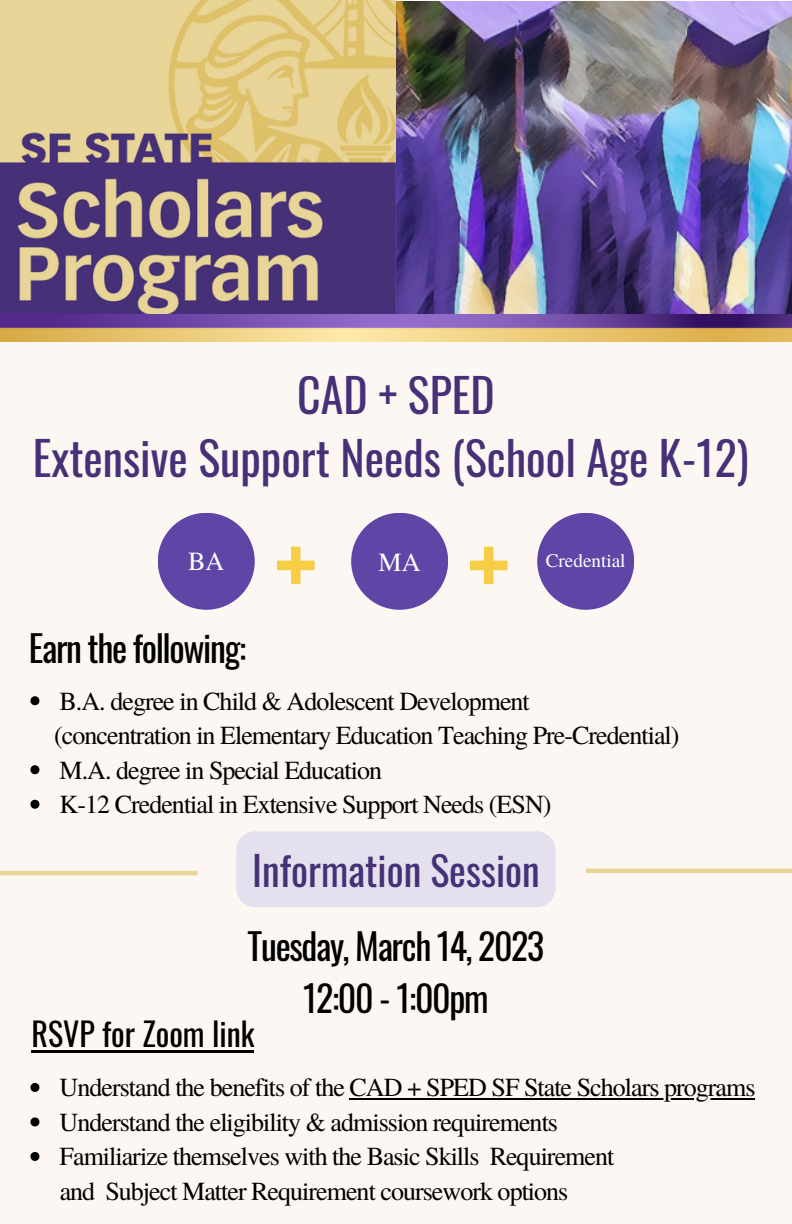
<style>
.page{position:relative;width:792px;height:1224px;background:#fcf7f2}
.page>*{position:absolute;margin:0;border:0;box-sizing:border-box;transform-origin:0 0}
.t1{font:46px/63px "Oswald";color:#463077;text-align:center}
.t2{font:40px "Oswald";color:#463077}
.t3{font:36px/52.4px "Oswald";letter-spacing:-.035em;color:#000;text-align:center}
.t4{font:32px "Oswald";color:#000}
.t5{font:26.2px "Te X Gyre Termes";color:#fff}
.t6{font:26px/34.4px "Te X Gyre Termes";letter-spacing:-.035em;color:#000}
.t7{font:19.2px "Te X Gyre Termes";color:#fff}
</style>
<div class="page">
<img style="left:396px;top:2px;width:396px;height:312px">
<img style="left:0;top:0;width:396px;height:314px">
<img style="left:0;top:314px;width:713px;height:27px">
<img style="left:713px;top:314px;width:79px;height:27px">
<svg style="left:30px;top:696px;width:9px;height:9px"></svg>
<svg style="left:30px;top:765px;width:9px;height:9px"></svg>
<svg style="left:30px;top:800px;width:9px;height:9px"></svg>
<div style="left:158px;top:513px;width:97px;height:97px;background:#5f45a6;border-radius:50%"></div>
<svg style="left:277px;top:547px;width:38px;height:37px"></svg>
<div style="left:351px;top:513px;width:97px;height:97px;background:#5f45a6;border-radius:50%"></div>
<div style="left:537px;top:513px;width:97px;height:97px;background:#5f45a6;border-radius:50%"></div>
<svg style="left:470px;top:547px;width:38px;height:37px"></svg>
<div style="left:236px;top:831px;width:319px;height:76px;background:#e4e0ee"></div>
<svg style="left:30px;top:1083px;width:9px;height:9px"></svg>
<hr style="left:350px;top:1098px;width:405px;height:1px;background:#000">
<svg style="left:30px;top:1117px;width:9px;height:9px"></svg>
<svg style="left:30px;top:1152px;width:9px;height:9px"></svg>
<hr style="left:31px;top:1050px;width:223px;height:3px;background:#000">
<hr style="left:0;top:871px;width:198px;height:4px;background:#e7d496">
<hr style="left:586px;top:869px;width:206px;height:4px;background:#e7d496">
<h1 class="t1" style="left:33px;top:362px;width:717px">CAD + SPED<br>Extensive Support Needs (School Age K-12)</h1>
<p class="t5" style="left:188px;top:543px;width:38px">BA</p>
<p class="t5" style="left:379px;top:544px;width:44px">MA</p>
<p class="t7" style="left:546px;top:546px;width:81px">Credential</p>
<h3 class="t3" style="left:29px;top:621px;width:219px">Earn the following:</h3>
<p class="t6" style="left:60px;top:682px;width:472px">B.A. degree in Child &amp; Adolescent Development</p>
<p class="t6" style="left:54px;top:717px;width:627px">(concentration in Elementary Education Teaching Pre-Credential)</p>
<p class="t6" style="left:60px;top:751px;width:493px">M.A. degree in Special Education<br>K-12 Credential in Extensive Support Needs (ESN)</p>
<h2 class="t2" style="left:252px;top:840px;width:289px">Information Session</h2>
<h3 class="t3" style="left:248px;top:918px;width:298px">Tuesday, March 14, 2023<br>12:00 - 1:00pm</h3>
<p class="t4" style="left:31px;top:1009px;width:224px">RSVP for Zoom link</p>
<p class="t6" style="left:60px;top:1069px;width:697px">Understand the benefits of the CAD + SPED SF State Scholars programs Understand the eligibility &amp; admission requirements<br>Familiarize themselves with the Basic Skills Requirement<br>and Subject Matter Requirement coursework options</p>
</div>
